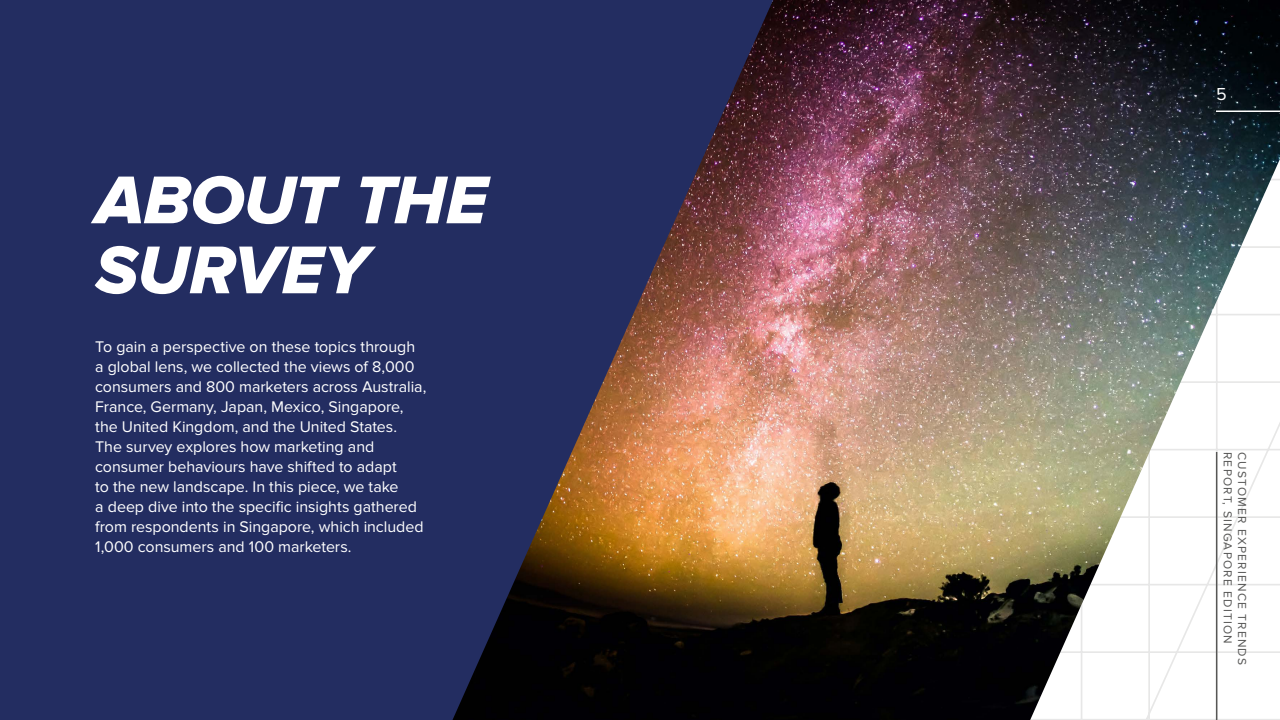
<style>
.page{position:relative;width:1280px;height:720px;background:#fff}
.page>*{position:absolute;margin:0;border:0;box-sizing:border-box;transform-origin:0 0}
.t1{font:70px/70px "Proxima Nova Extrabld It";letter-spacing:-.01em;color:#fff}
.t2{font:18px "Proxima Nova";color:#fff}
.t3{font:16px/20px "Proxima Nova";letter-spacing:-.005em;color:#fff}
.t4{font:12px "Proxima Nova";letter-spacing:.1em;color:#575756}
</style>
<div class="page">
<div style="left:0;top:0;width:780px;height:720px;background:#232d61"></div>
<img style="left:453px;top:0;width:827px;height:720px">
<hr style="left:1216px;top:452px;width:1px;height:268px;background:#575756">
<hr style="left:1216px;top:110px;width:64px;height:2px;background:#fff">
<h1 class="t1" style="left:95px;top:167px;width:393px">ABOUT THE<br>SURVEY</h1>
<p class="t3" style="left:95px;top:337px;width:333px">To gain a perspective on these topics through a global lens, we collected the views of 8,000 consumers and 800 marketers across Australia, France, Germany, Japan, Mexico, Singapore, the United Kingdom, and the United States.<br>The survey explores how marketing and consumer behaviours have shifted to adapt<br>to the new landscape. In this piece, we take<br>a deep dive into the specific insights gathered from respondents in Singapore, which included 1,000 consumers and 100 marketers.</p>
<p class="t2" style="left:1216px;top:84px;width:12px">5</p>
<p class="t4" style="left:1235px;top:452px;width:193px;rotate:90deg">REPORT, SINGAPORE EDITION</p>
<p class="t4" style="left:1249px;top:452px;width:215px;rotate:90deg">CUSTOMER EXPERIENCE TRENDS</p>
</div>
